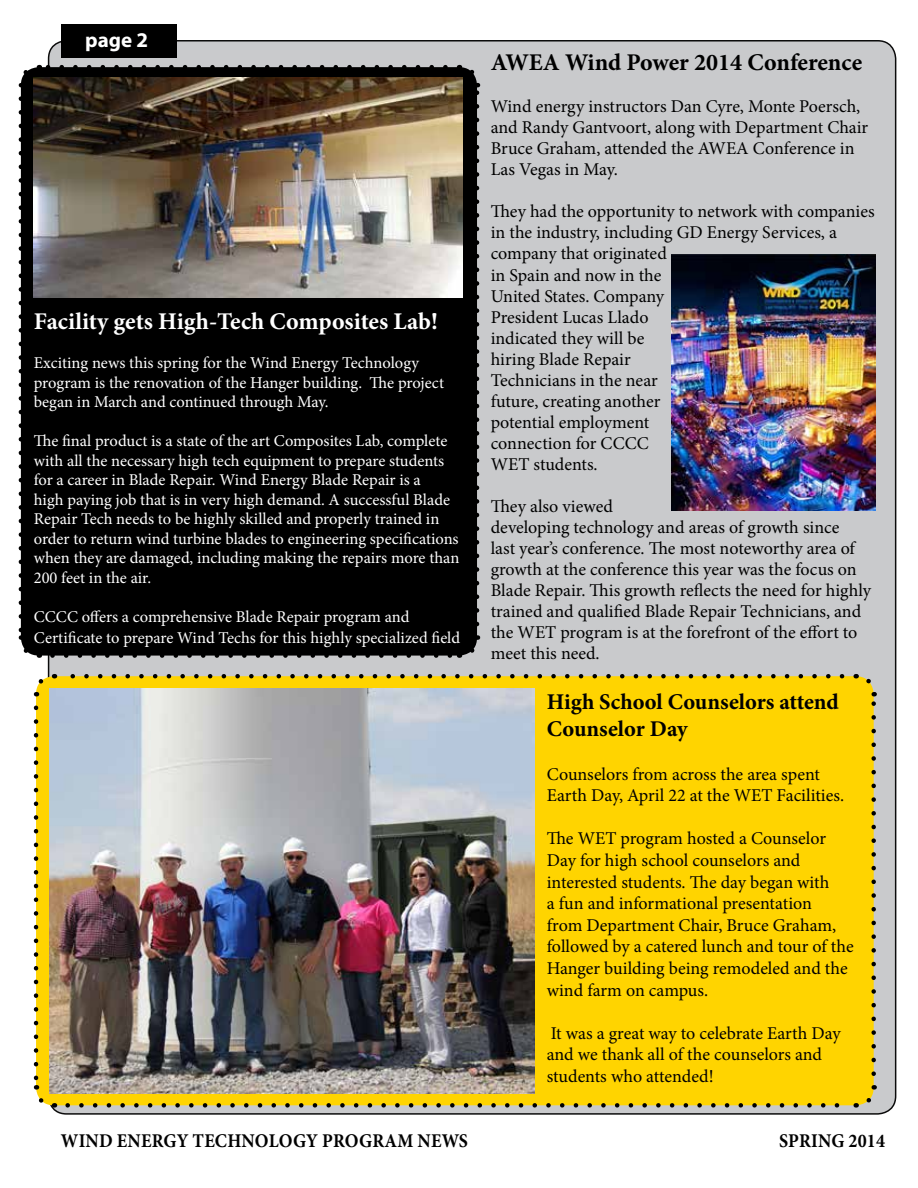
<style>
.page{position:relative;width:918px;height:1188px;background:#fff}
.page>*{position:absolute;margin:0;border:0;box-sizing:border-box;transform-origin:0 0}
.t1{font:700 24px "Minion Pro";color:#fff}
.t2{font:700 24px "Minion Pro";color:#000}
.t3{font:700 22.5px/27px "Minion Pro";color:#000}
.t4{font:700 21px "Myriad Pro";color:#fff}
.t5{font:700 19.5px "Minion Pro";letter-spacing:.01em;color:#000;scale:.93 1}
.t6{font:18px/21px "Minion Pro";color:#000}
.t7{font:16.5px/19.5px "Minion Pro";color:#fff}
</style>
<div class="page">
<div style="left:49px;top:41px;width:847px;height:1073px;background:#c7c8ca;border-radius:18px"></div>
<div style="left:62px;top:24px;width:115px;height:33px;background:#000"></div>
<div style="left:36px;top:676px;width:838px;height:429px;background:#ffd400;border-radius:18px"></div>
<svg style="left:68px;top:1103px;width:781px;height:5px"></svg>
<svg style="left:61px;top:674px;width:781px;height:4px"></svg>
<svg style="left:33px;top:677px;width:14px;height:19px"></svg>
<svg style="left:34px;top:708px;width:21px;height:402px"></svg>
<svg style="left:856px;top:1085px;width:21px;height:23px"></svg>
<svg style="left:856px;top:674px;width:20px;height:400px"></svg>
<img style="left:49px;top:688px;width:486px;height:405px">
<img style="left:671px;top:254px;width:205px;height:257px">
<div style="left:21px;top:67px;width:456px;height:589px;background:#000;border-radius:18px"></div>
<svg style="left:52px;top:655px;width:400px;height:3px"></svg>
<svg style="left:46px;top:65px;width:399px;height:3px"></svg>
<svg style="left:18px;top:68px;width:14px;height:19px"></svg>
<svg style="left:19px;top:99px;width:21px;height:559px"></svg>
<svg style="left:467px;top:635px;width:14px;height:19px"></svg>
<svg style="left:459px;top:64px;width:20px;height:560px"></svg>
<img style="left:34px;top:77px;width:429px;height:221px">
<p class="t4" style="left:85px;top:26px;width:64px">page 2</p>
<h1 class="t1" style="left:34px;top:305px;width:406px">Facility gets High-Tech Composites Lab!</h1>
<p class="t7" style="left:34px;top:353px;width:412px">Exciting news this spring for the Wind Energy Technology program is the renovation of the Hanger building. The project began in March and continued through May.</p>
<p class="t7" style="left:34px;top:431px;width:427px">The final product is a state of the art Composites Lab, complete with all the necessary high tech equipment to prepare students for a career in Blade Repair. Wind Energy Blade Repair is a<br>high paying job that is in very high demand. A successful Blade Repair Tech needs to be highly skilled and properly trained in order to return wind turbine blades to engineering specifications when they are damaged, including making the repairs more than 200 feet in the air.</p>
<p class="t7" style="left:34px;top:606px;width:428px;line-height:21.6px">CCCC offers a comprehensive Blade Repair program and<br>Certificate to prepare Wind Techs for this highly specialized field</p>
<h1 class="t2" style="left:491px;top:46px;width:373px">AWEA Wind Power 2014 Conference</h1>
<p class="t6" style="left:491px;top:96px;width:379px">Wind energy instructors Dan Cyre, Monte Poersch, and Randy Gantvoort, along with Department Chair Bruce Graham, attended the AWEA Conference in Las Vegas in May.</p>
<p class="t6" style="left:491px;top:201px;width:385px">They had the opportunity to network with companies in the industry, including GD Energy Services, a company that originated<br>in Spain and now in the<br>United States. Company<br>President Lucas Llado<br>indicated they will be<br>hiring Blade Repair<br>Technicians in the near<br>future, creating another<br>potential employment<br>connection for CCCC<br>WET students.</p>
<p class="t6" style="left:491px;top:495px;width:382px">They also viewed<br>developing technology and areas of growth since<br>last year’s conference. The most noteworthy area of growth at the conference this year was the focus on Blade Repair. This growth reflects the need for highly trained and qualified Blade Repair Technicians, and the WET program is at the forefront of the effort to meet this need.</p>
<p class="t3" style="left:547px;top:688px;width:294px">High School Counselors attend<br>Counselor Day</p>
<p class="t6" style="left:547px;top:763px;width:299px;line-height:21.6px">Counselors from across the area spent<br>Earth Day, April 22 at the WET Facilities.</p>
<p class="t6" style="left:547px;top:828px;width:308px;line-height:21.6px">The WET program hosted a Counselor Day for high school counselors and interested students. The day began with<br>a fun and informational presentation<br>from Department Chair, Bruce Graham, followed by a catered lunch and tour of the Hanger building being remodeled and the wind farm on campus.</p>
<p class="t6" style="left:547px;top:1022px;width:295px;line-height:21.6px">It was a great way to celebrate Earth Day and we thank all of the counselors and students who attended!</p>
<p class="t5" style="left:61px;top:1127px;width:439px">WIND ENERGY TECHNOLOGY PROGRAM NEWS</p>
<p class="t5" style="left:779px;top:1127px;width:115px">SPRING 2014</p>
</div>
